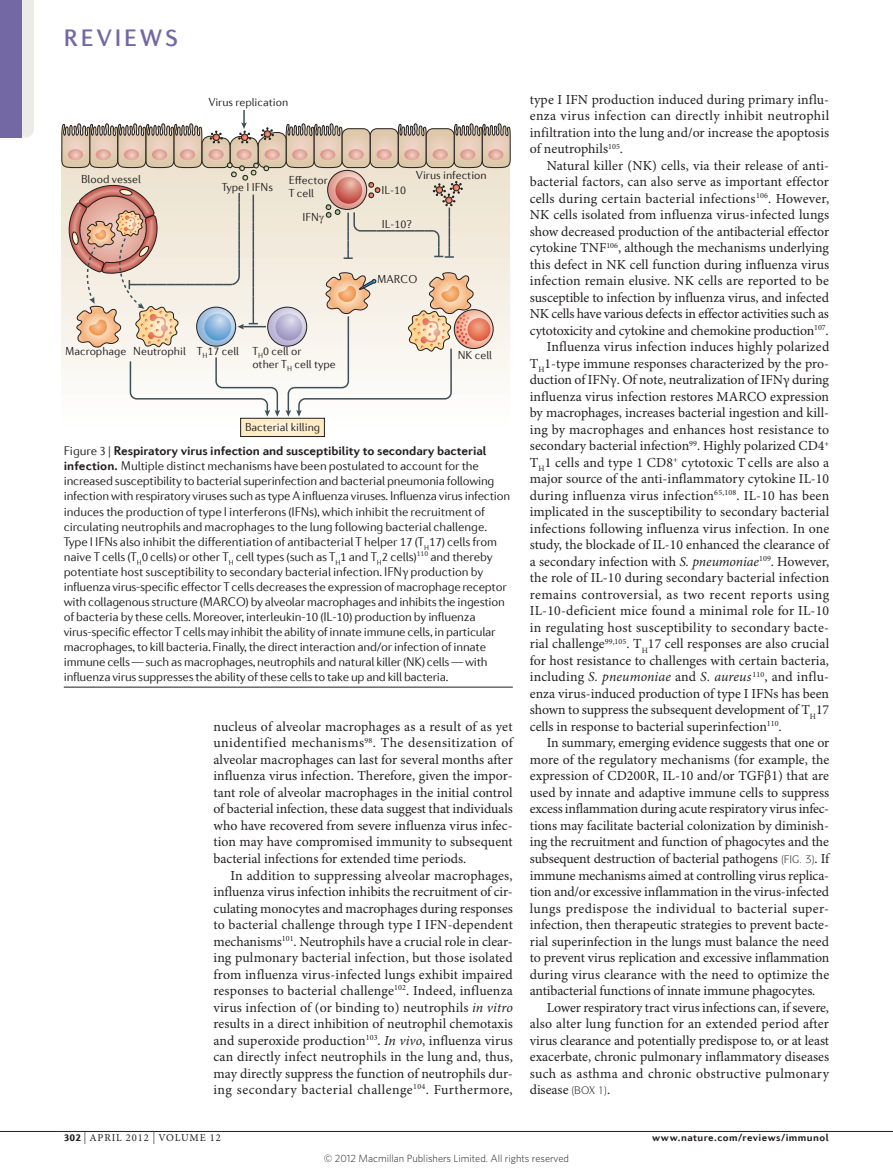
<style>
.page{position:relative;width:893px;height:1174px;background:#fff}
.page>*{position:absolute;margin:0;border:0;box-sizing:border-box;transform-origin:0 0}
.t1{font:500 24px "Diverda Sans Com";letter-spacing:.115em;color:#7367a4}
.bodyindent{font:13.8px/16.5px "Minion Pro";letter-spacing:-.005em;color:#231f20;text-align:justify}
.figurecaption{font:12.75px/15px "Diverda Sans Com Light 2";letter-spacing:-.02em;color:#231f20}
.t2{font:11.7px/12.5px "Diverda Sans Com Light 2";color:#231f20}
.t3{font:700 11.7px "Diverda Sans Com";color:#231f20}
.t4{font:300 11.7px/12.5px "Diverda Sans Com";color:#231f20}
.t5{font:300 10.5px "Whitney";color:#231f20}
.t6{font:700 10.5px "Diverda Sans Com";letter-spacing:.045em;color:#231f20}
.t7{font:10.5px "Minion Pro";letter-spacing:.085em;color:#231f20}
.s1{font-family:"Diverda Sans Com Light 2";font-weight:400}
.s2{font-family:"Diverda Sans Com";font-weight:700}
.s3{font-family:"Diverda Sans Com";font-weight:300}
.s4{font-family:"Minion Pro"}
.s5{font-style:italic}
.s6{color:#7367a4}
.s7{font-family:"Diverda Sans Com Black 2"}
.s8{font-size:12px}
</style>
<div class="page">
<svg style="left:242px;top:420px;width:81px;height:15px"></svg>
<div style="left:240px;top:418px;width:85px;height:19px;border:1px solid #231f20"></div>
<hr style="left:64px;top:687px;width:449px;height:1px;background:#231f20">
<hr style="left:0;top:1131px;width:893px;height:1px;background:#231f20">
<svg style="left:21px;top:0;width:13px;height:138px"></svg>
<div style="left:0;top:0;width:21px;height:138px;background:#7367a4"></div>
<svg style="left:61px;top:110px;width:450px;height:307px"></svg>
<h1 class="t1" style="left:64px;top:24px;width:116px">REVIEWS</h1>
<p class="t2" style="left:208px;top:96px;width:81px">Virus replication</p>
<p class="t2" style="left:81px;top:172px;width:61px">Blood vessel</p>
<p class="t2" style="left:416px;top:169px;width:72px">Virus infection</p>
<p class="t4" style="left:289px;top:174px;width:41px">Effector<br><span class="s1">T cell</span></p>
<p class="t2" style="left:222px;top:180px;width:53px">Type I IFNs</p>
<p class="t2" style="left:382px;top:183px;width:26px">IL-10</p>
<p class="t2" style="left:303px;top:211px;width:18px">IFN</p>
<p class="t2" style="left:252px;top:345px;width:85px;text-indent:-187px">Macrophage Neutrophil T<sub>H</sub>17 cell T<sub>H</sub>0 cell or<br>other T<sub>H</sub> cell type</p>
<p class="t2" style="left:382px;top:218px;width:31px">IL-10?</p>
<p class="t2" style="left:377px;top:273px;width:42px">MARCO</p>
<p class="t2" style="left:458px;top:349px;width:36px">NK cell</p>
<p class="t2" style="left:245px;top:420px;width:77px">Bacterial killing</p>
<p class="figurecaption" style="left:64px;top:443px;width:448px">Figure 3 | <span class="s2">Respiratory virus infection and susceptibility to secondary bacterial infection.</span> Multiple distinct mechanisms have been postulated to account for the increased susceptibility to bacterial superinfection and bacterial pneumonia following <span class="s3">infection with respiratory viruses such as type A influenza viruses. Influenza virus infection induces the production of type I interferons (IFNs), which inhibit the recruitment of </span>circulating neutrophils and macrophages to the lung following bacterial challenge.<br><span class="s3">Type I IFNs also inhibit the differentiation of antibacterial T helper 17 (T</span><sub>H</sub>17) cells from <span class="s3">naive T cells (T</span><sub>H</sub>0 cells) or other T<sub>H</sub> cell types (such as T<sub>H</sub>1 and T<sub>H</sub>2 cells)<sup>110</sup> and thereby potentiate host susceptibility to secondary bacterial infection. IFN<span class="s4">γ</span> production by <span class="s3">influenza virus-specific effector T cells decreases the expression of macrophage receptor </span>with collagenous structure (MARCO) by alveolar macrophages and inhibits the ingestion of bacteria by these cells. Moreover, interleukin‑10 (IL‑10) production by influenza <span class="s3">virus-specific effector T cells may inhibit the ability of innate immune cells, in particular </span>macrophages, to kill bacteria. Finally, the direct interaction and/or infection of innate immune cells — such as macrophages, neutrophils and natural killer (NK) cells — with influenza virus suppresses the ability of these cells to take up and kill bacteria.</p>
<p class="bodyindent" style="left:213px;top:719px;width:301px">nucleus of alveolar macrophages as a result of as yet unidentified mechanisms<sup>98</sup>. The desensitization of alveolar macrophages can last for several months after influenza virus infection. Therefore, given the impor&shy;tant role of alveolar macrophages in the initial control of bacterial infection, these data suggest that individuals who have recovered from severe influenza virus infec&shy;tion may have compromised immunity to subsequent bacterial infections for extended time periods.</p>
<p class="bodyindent" style="left:213px;top:867px;width:301px;text-indent:17px">In addition to suppressing alveolar macrophages, influenza virus infection inhibits the recruitment of cir&shy;culating monocytes and macrophages during responses to bacterial challenge through type I IFN-dependent mechanisms<sup>101</sup>. Neutrophils have a crucial role in clear&shy;ing pulmonary bacterial infection, but those isolated from influenza virus-infected lungs exhibit impaired responses to bacterial challenge<sup>102</sup>. Indeed, influenza virus infection of (or binding to) neutrophils <span class="s5">in vitro </span>results in a direct inhibition of neutrophil chemotaxis and superoxide production<sup>103</sup>. <span class="s5">In vivo</span>, influenza virus can directly infect neutrophils in the lung and, thus, may directly suppress the function of neutrophils dur&shy;ing secondary bacterial challenge<sup>104</sup>. Furthermore,</p>
<p class="t3" style="left:357px;top:454px;width:154px">Nature Reviews <span class="s1">|</span> <span class="s6">Immunology</span></p>
<p class="bodyindent" style="left:530px;top:92px;width:301px">type I IFN production induced during primary influ&shy;enza virus infection can directly inhibit neutrophil infiltration into the lung and/or increase the apoptosis of neutrophils<sup>105</sup>.</p>
<p class="bodyindent" style="left:530px;top:158px;width:301px;text-indent:17px">Natural killer (NK) cells, via their release of anti&shy;bacterial factors, can also serve as important effector cells during certain bacterial infections<sup>106</sup>. However, NK cells isolated from influenza virus-infected lungs show decreased production of the antibacterial effector cytokine TNF<sup>106</sup>, although the mechanisms underlying this defect in NK cell function during influenza virus infection remain elusive. NK cells are reported to be susceptible to infection by influenza virus, and infected NK cells have various defects in effector activities such as cytotoxicity and cytokine and chemokine production<sup>107</sup>.</p>
<p class="bodyindent" style="left:530px;top:339px;width:301px;text-indent:17px">Influenza virus infection induces highly polarized T<sub>H</sub>1‑type immune responses characterized by the pro&shy;duction of IFNγ. Of note, neutralization of IFNγ during influenza virus infection restores MARCO expression by macrophages, increases bacterial ingestion and kill&shy;ing by macrophages and enhances host resistance to secondary bacterial infection<sup>99</sup>. Highly polarized CD4<sup>+ </sup>T<sub>H</sub>1 cells and type 1 CD8<sup>+</sup> cytotoxic T cells are also a major source of the anti-inflammatory cytokine IL‑10 during influenza virus infection<sup>65,108</sup>. IL‑10 has been implicated in the susceptibility to secondary bacterial infections following influenza virus infection. In one study, the blockade of IL‑10 enhanced the clearance of a secondary infection with <span class="s5">S. pneumoniae</span><sup>109</sup>. However, the role of IL‑10 during secondary bacterial infection remains controversial, as two recent reports using IL‑10‑deficient mice found a minimal role for IL‑10 in regulating host susceptibility to secondary bacte&shy;rial challenge<sup>99,105</sup>. T<sub>H</sub>17 cell responses are also crucial for host resistance to challenges with certain bacteria, including <span class="s5">S. pneumoniae</span> and <span class="s5">S. aureus</span><sup>110</sup>, and influ&shy;enza virus-induced production of type I IFNs has been shown to suppress the subsequent development of T<sub>H</sub>17 cells in response to bacterial superinfection<sup>110</sup>.</p>
<p class="bodyindent" style="left:530px;top:735px;width:301px;text-indent:17px">In summary, emerging evidence suggests that one or more of the regulatory mechanisms (for example, the expression of CD200R, IL‑10 and/or TGFβ1) that are used by innate and adaptive immune cells to suppress excess inflammation during acute respiratory virus infec&shy;tions may facilitate bacterial colonization by diminish&shy;ing the recruitment and function of phagocytes and the subsequent destruction of bacterial pathogens</p>
<p class="bodyindent" style="left:530px;top:851px;width:301px;text-align:left;text-indent:275px">✓. If immune mechanisms aimed at controlling virus replica&shy;tion and/or excessive inflammation in the virus-infected lungs predispose the individual to bacterial super&shy;infection, then therapeutic strategies to prevent bacte&shy;rial superinfection in the lungs must balance the need to prevent virus replication and excessive inflammation during virus clearance with the need to optimize the antibacterial functions of innate immune phagocytes.</p>
<p class="bodyindent" style="left:530px;top:999px;width:301px;text-indent:17px">Lower respiratory tract virus infections can, if severe, also alter lung function for an extended period after virus clearance and potentially predispose to, or at least exacerbate, chronic pulmonary inflammatory diseases such as asthma and chronic obstructive pulmonary disease</p>
<p class="bodyindent" style="left:607px;top:1082px;width:5px">.</p>
<p class="t7" style="left:64px;top:1131px;width:158px"><span class="s7">302</span> <span class="s8">|</span> APRIL 2012 <span class="s8">|</span> VOLUME 12</p>
<p class="t6" style="left:652px;top:1130px;width:178px">www.nature.com/reviews/immunol</p>
<p class="t5" style="left:324px;top:1151px;width:247px">© 2012 Macmillan Publishers Limited. All rights reserved</p>
</div>
